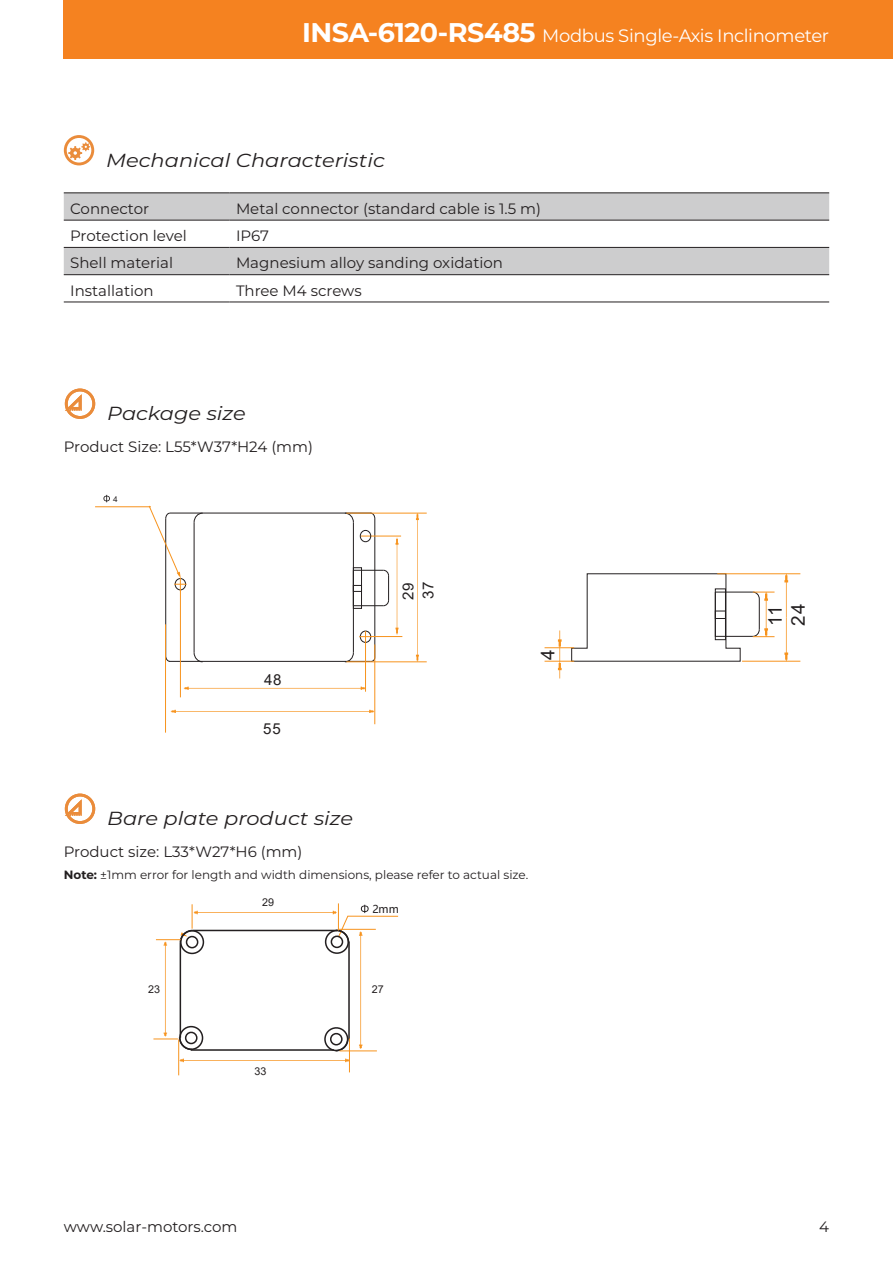
<style>
.page{position:relative;width:893px;height:1263px;background:#fff}
.page>*{position:absolute;margin:0;border:0;box-sizing:border-box;transform-origin:0 0}
.t1{font:italic 18.9px "Montserrat";color:#231f20;scale:1.11 1}
.t2{font:18.9px/23px "Arial";color:#231f20}
.t3{font:18px "Montserrat";letter-spacing:-.02em;color:#fff}
.t4{font:15.15px/20.1px "Arial";letter-spacing:.055em;color:#231f20}
.t5{font:15px "Montserrat";color:#231f20}
.t6{font:12px "Montserrat";color:#231f20}
.t7{font:10.8px "Arial";color:#231f20}
.t8{font:10.8px "Microsoft Ya Hei";color:#231f20}
.t9{font:7.5px "Microsoft Ya Hei";color:#231f20}
.s1{font-weight:700;font-size:27px}
.s2{font-weight:700}
</style>
<div class="page">
<hr style="left:178px;top:1039px;width:1px;height:36px;background:#f7931d">
<svg style="left:180px;top:1058px;width:169px;height:4px"></svg>
<svg style="left:153px;top:903px;width:246px;height:149px"></svg>
<hr style="left:339px;top:1050px;width:38px;height:1px;background:#f7931d">
<hr style="left:349px;top:1038px;width:1px;height:34px;background:#f7931d">
<hr style="left:339px;top:929px;width:37px;height:1px;background:#f7931d">
<div style="left:353px;top:567px;width:9px;height:42px;border:1px solid #231f20"></div>
<svg style="left:352px;top:569px;width:37px;height:37px"></svg>
<hr style="left:717px;top:573px;width:83px;height:1px;background:#f7931d">
<hr style="left:742px;top:661px;width:58px;height:1px;background:#f7931d">
<svg style="left:416px;top:514px;width:3px;height:147px"></svg>
<svg style="left:184px;top:687px;width:181px;height:3px"></svg>
<svg style="left:171px;top:710px;width:203px;height:3px"></svg>
<svg style="left:395px;top:538px;width:3px;height:96px"></svg>
<svg style="left:784px;top:574px;width:4px;height:87px"></svg>
<svg style="left:545px;top:573px;width:229px;height:105px"></svg>
<svg style="left:344px;top:652px;width:10px;height:11px"></svg>
<svg style="left:193px;top:652px;width:10px;height:11px"></svg>
<hr style="left:194px;top:522px;width:1px;height:131px;background:#231f20">
<svg style="left:193px;top:512px;width:10px;height:11px"></svg>
<svg style="left:344px;top:512px;width:10px;height:11px"></svg>
<hr style="left:353px;top:522px;width:1px;height:131px;background:#231f20">
<hr style="left:170px;top:513px;width:201px;height:1px;background:#231f20">
<hr style="left:165px;top:519px;width:1px;height:137px;background:#231f20">
<svg style="left:166px;top:655px;width:5px;height:7px"></svg>
<hr style="left:169px;top:661px;width:202px;height:1px;background:#231f20">
<hr style="left:374px;top:518px;width:1px;height:140px;background:#231f20">
<svg style="left:370px;top:512px;width:6px;height:7px"></svg>
<div style="left:360px;top:631px;width:11px;height:12px;border:1px solid #231f20;border-radius:50%"></div>
<hr style="left:180px;top:589px;width:1px;height:108px;background:#f7931d">
<hr style="left:346px;top:661px;width:81px;height:1px;background:#f7931d">
<hr style="left:346px;top:513px;width:81px;height:1px;background:#f7931d">
<hr style="left:374px;top:644px;width:1px;height:80px;background:#f7931d">
<hr style="left:365px;top:631px;width:1px;height:61px;background:#f7931d">
<hr style="left:370px;top:636px;width:32px;height:1px;background:#f7931d">
<hr style="left:361px;top:536px;width:40px;height:1px;background:#f7931d">
<hr style="left:95px;top:506px;width:56px;height:1px;background:#f7931d">
<svg style="left:148px;top:505px;width:39px;height:86px"></svg>
<svg style="left:103px;top:495px;width:7px;height:7px"></svg>
<div style="left:360px;top:530px;width:11px;height:12px;border:1px solid #231f20;border-radius:50%"></div>
<hr style="left:165px;top:624px;width:1px;height:109px;background:#f7931d">
<div style="left:64px;top:0;width:829px;height:58px;background:#f58220"></div>
<svg style="left:64px;top:135px;width:30px;height:30px"></svg>
<svg style="left:64px;top:193px;width:765px;height:27px;background:#c8c8c9"></svg>
<div style="left:64px;top:246px;width:765px;height:30px;background:#cdcdce"></div>
<hr style="left:64px;top:192px;width:166px;height:1px;background:#231f20">
<hr style="left:230px;top:192px;width:599px;height:1px;background:#231f20">
<hr style="left:64px;top:220px;width:166px;height:1px;background:#231f20">
<hr style="left:230px;top:220px;width:599px;height:1px;background:#231f20">
<hr style="left:64px;top:274px;width:166px;height:1px;background:#231f20">
<hr style="left:230px;top:274px;width:599px;height:1px;background:#231f20">
<hr style="left:64px;top:301px;width:166px;height:1px;background:#231f20">
<hr style="left:230px;top:301px;width:599px;height:1px;background:#231f20">
<hr style="left:64px;top:247px;width:166px;height:1px;background:#231f20">
<hr style="left:230px;top:247px;width:599px;height:1px;background:#231f20">
<svg style="left:65px;top:388px;width:30px;height:31px"></svg>
<svg style="left:65px;top:793px;width:30px;height:31px"></svg>
<p class="t3" style="left:302px;top:24px;width:529px"><span class="s1">INSA-6120-RS485</span> Modbus Single-Axis Inclinometer</p>
<p class="t1" style="left:106px;top:147px;width:253px">Mechanical Characteristic</p>
<p class="t5" style="left:70px;top:198px;width:81px">Connector</p>
<p class="t5" style="left:236px;top:198px;width:307px">Metal connector (standard cable is 1.5 m)</p>
<p class="t5" style="left:70px;top:225px;width:118px">Protection level</p>
<p class="t5" style="left:236px;top:225px;width:35px">IP67</p>
<p class="t5" style="left:70px;top:253px;width:104px">Shell material</p>
<p class="t5" style="left:236px;top:253px;width:269px">Magnesium alloy sanding oxidation</p>
<p class="t5" style="left:70px;top:280px;width:85px">Installation</p>
<p class="t5" style="left:236px;top:280px;width:127px">Three M4 screws</p>
<p class="t1" style="left:107px;top:401px;width:126px">Package size</p>
<p class="t5" style="left:64px;top:436px;width:251px">Product Size: L55*W37*H24 (mm)</p>
<p class="t9" style="left:113px;top:494px;width:6px">4</p>
<p class="t4" style="left:264px;top:669px;width:19px">48</p>
<p class="t4" style="left:263px;top:719px;width:19px">55</p>
<p class="t4" style="left:398px;top:600px;width:21px;rotate:-90deg">29<br>37</p>
<p class="t2" style="left:536px;top:659px;width:12px;rotate:-90deg">4</p>
<p class="t1" style="left:107px;top:806px;width:223px">Bare plate product size</p>
<p class="t5" style="left:64px;top:841px;width:240px">Product size: L33*W27*H6 (mm)</p>
<p class="t6" style="left:64px;top:866px;width:466px"><span class="s2">Note:</span> ±1mm error for length and width dimensions, please refer to actual size.</p>
<p class="t7" style="left:148px;top:981px;width:13px">23</p>
<p class="t7" style="left:262px;top:895px;width:13px">29</p>
<p class="t7" style="left:255px;top:1064px;width:13px">33</p>
<p class="t8" style="left:372px;top:902px;width:28px">2mm</p>
<p class="t7" style="left:372px;top:982px;width:13px">27</p>
<p class="t2" style="left:764px;top:626px;width:24px;rotate:-90deg">11<br>24</p>
<p class="t5" style="left:64px;top:1216px;width:175px">www.solar-motors.com</p>
<p class="t5" style="left:819px;top:1216px;width:11px">4</p>
</div>
